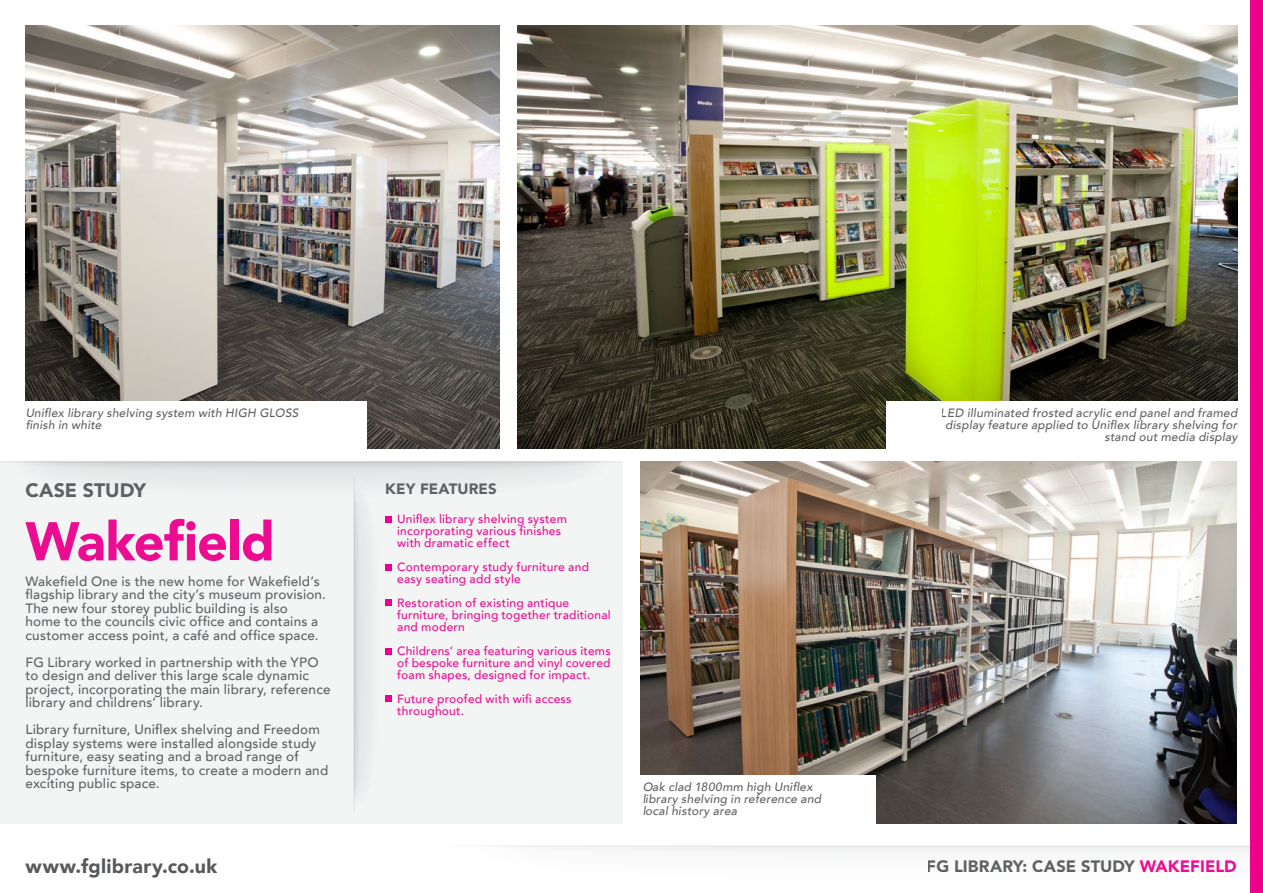
<style>
.page{position:relative;width:1263px;height:893px;background:#fff}
.page>*{position:absolute;margin:0;border:0;box-sizing:border-box;transform-origin:0 0}
.t1{font:900 54px "Avenir LT";letter-spacing:-.01em;color:#ec008c}
.t2{font:900 19.5px "Avenir LT";letter-spacing:.01em;color:#58595b}
.t3{font:900 16.5px "Avenir LT";letter-spacing:.005em;color:#58595b}
.t4{font:900 15px "Avenir LT";letter-spacing:.005em;color:#58595b}
.t5{font:500 13.5px/13.5px "Avenir LT";letter-spacing:.015em;color:#58595b}
.t6{font:500 12px/12px "Avenir LT";letter-spacing:.02em;color:#ec008c}
.t7{font:italic 500 12px/12px "Avenir LT";letter-spacing:.02em;color:#58595b}
.s1{color:#ec008c}
</style>
<div class="page">
<div style="left:0;top:462px;width:623px;height:362px;background:#f3f4f4"></div>
<img style="left:26px;top:26px;width:474px;height:413px">
<img style="left:517px;top:26px;width:720px;height:422px">
<img style="left:641px;top:462px;width:596px;height:362px">
<div style="left:1250px;top:0;width:13px;height:893px;background:#ec008c"></div>
<img style="left:0;top:439px;width:623px;height:42px">
<div style="left:886px;top:401px;width:351px;height:57px;background:#fff"></div>
<div style="left:16px;top:401px;width:351px;height:57px;background:#fff"></div>
<div style="left:638px;top:775px;width:237px;height:53px;background:#fff"></div>
<img style="left:338px;top:475px;width:52px;height:332px">
<div style="left:385px;top:517px;width:7px;height:6px;background:#ec008c"></div>
<div style="left:385px;top:564px;width:7px;height:7px;background:#ec008c"></div>
<div style="left:385px;top:599px;width:7px;height:7px;background:#ec008c"></div>
<div style="left:385px;top:648px;width:7px;height:7px;background:#ec008c"></div>
<div style="left:385px;top:695px;width:7px;height:7px;background:#ec008c"></div>
<p class="t7" style="left:26px;top:407px;width:274px">Uniflex library shelving system with HIGH GLOSS finish in white</p>
<h2 class="t2" style="left:26px;top:479px;width:122px">CASE STUDY</h2>
<h1 class="t1" style="left:26px;top:509px;width:251px">Wakefield</h1>
<p class="t5" style="left:26px;top:575px;width:302px">Wakefield One is the new home for Wakefield’s flagship library and the city’s museum provision.<br>The new four storey public building is also home to the councils civic office and contains a customer access point, a café and office space.</p>
<p class="t5" style="left:26px;top:656px;width:307px">FG Library worked in partnership with the YPO to design and deliver this large scale dynamic project, incorporating the main library, reference library and childrens’ library.</p>
<p class="t5" style="left:26px;top:723px;width:304px">Library furniture, Uniflex shelving and Freedom display systems were installed alongside study furniture, easy seating and a broad range of bespoke furniture items, to create a modern and exciting public space.</p>
<h2 class="t2" style="left:26px;top:854px;width:193px">www.fglibrary.co.uk</h2>
<p class="t4" style="left:385px;top:480px;width:113px">KEY FEATURES</p>
<p class="t6" style="left:397px;top:513px;width:171px">Uniflex library shelving system incorporating various finishes with dramatic effect</p>
<p class="t6" style="left:397px;top:561px;width:193px">Contemporary study furniture and easy seating add style</p>
<p class="t6" style="left:397px;top:597px;width:215px">Restoration of existing antique furniture, bringing together traditional and modern</p>
<p class="t6" style="left:397px;top:645px;width:215px;text-align:justify">Childrens’ area featuring various items of bespoke furniture and vinyl covered foam shapes, designed for impact.</p>
<p class="t6" style="left:397px;top:693px;width:176px">Future proofed with wifi access throughout.</p>
<p class="t7" style="left:642px;top:781px;width:181px">Oak clad 1800mm high Uniflex library shelving in reference and local history area</p>
<p class="t7" style="left:941px;top:407px;width:298px;text-align:right">LED illuminated frosted acrylic end panel and framed display feature applied to Uniflex library shelving for stand out media display</p>
<p class="t3" style="left:927px;top:856px;width:264px">FG LIBRARY: CASE STUDY <span class="s1">wakefield</span></p>
</div>
